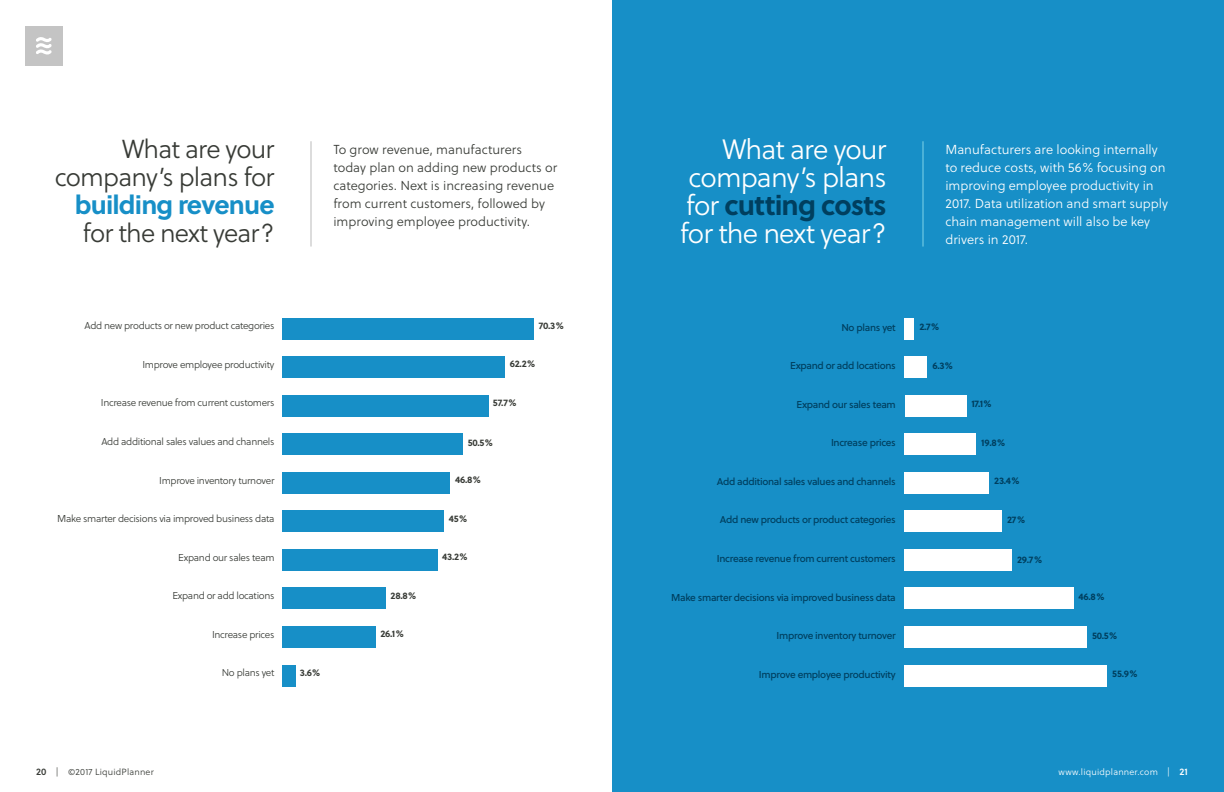
<style>
.page{position:relative;width:1224px;height:792px;background:#fff}
.page>*{position:absolute;margin:0;border:0;box-sizing:border-box;transform-origin:0 0}
.t1{font:300 28px/28.1px "Soleil";letter-spacing:-.03em;color:#fff;text-align:right}
.t2{font:300 26px/28.1px "Soleil";letter-spacing:-.03em;color:#383b36;text-align:right}
.t3{font:700 26px "Soleil";letter-spacing:-.03em;color:#178fc7}
.t4{font:300 13px/18px "Soleil";color:#fff}
.t5{font:300 13px/18px "Soleil";color:#383b36}
.t6{font:300 10px "Soleil";letter-spacing:-.03em;color:#383b36}
.t7{font:10px "Soleil";letter-spacing:-.03em;color:#003f5f}
.t8{font:700 9.5px "Soleil";letter-spacing:-.03em;color:#383b36}
.t9{font:700 9.5px "Soleil";letter-spacing:-.015em;color:#003f5f}
.t10{font:300 9px "Soleil";letter-spacing:.02em;color:#fff}
.t11{font:300 9px "Soleil";letter-spacing:.02em;color:#383b36}
.s1{font-weight:700;color:#003f5f}
.s2{font-weight:600;font-size:9.5px}
</style>
<div class="page">
<div style="left:612px;top:0;width:612px;height:792px;background:#178fc7"></div>
<div style="left:25px;top:26px;width:37px;height:40px;background:#c4c4c4"></div>
<svg style="left:36px;top:37px;width:16px;height:18px"></svg>
<div style="left:282px;top:665px;width:13px;height:21px;background:#178fc7"></div>
<div style="left:282px;top:511px;width:162px;height:21px;background:#178fc7"></div>
<div style="left:282px;top:588px;width:104px;height:21px;background:#178fc7"></div>
<div style="left:282px;top:549px;width:155px;height:22px;background:#178fc7"></div>
<div style="left:282px;top:472px;width:168px;height:21px;background:#178fc7"></div>
<div style="left:282px;top:356px;width:223px;height:22px;background:#178fc7"></div>
<div style="left:282px;top:434px;width:181px;height:21px;background:#178fc7"></div>
<div style="left:282px;top:626px;width:94px;height:22px;background:#178fc7"></div>
<div style="left:282px;top:318px;width:252px;height:21px;background:#178fc7"></div>
<div style="left:282px;top:395px;width:207px;height:21px;background:#178fc7"></div>
<hr style="left:922px;top:141px;width:2px;height:106px;background:#80d4e7">
<hr style="left:310px;top:141px;width:2px;height:106px;background:#bbb">
<div style="left:905px;top:665px;width:202px;height:21px;background:#fff"></div>
<div style="left:905px;top:318px;width:9px;height:21px;background:#fff"></div>
<div style="left:905px;top:588px;width:169px;height:21px;background:#fff"></div>
<div style="left:905px;top:356px;width:22px;height:22px;background:#fff"></div>
<div style="left:905px;top:395px;width:61px;height:21px;background:#fff"></div>
<div style="left:905px;top:626px;width:182px;height:22px;background:#fff"></div>
<div style="left:905px;top:472px;width:84px;height:21px;background:#fff"></div>
<div style="left:905px;top:434px;width:71px;height:21px;background:#fff"></div>
<div style="left:904px;top:511px;width:98px;height:21px;background:#fff"></div>
<div style="left:905px;top:549px;width:107px;height:22px;background:#fff"></div>
<h2 class="t2" style="left:55px;top:134px;width:221px">What are your company’s plans for</h2>
<h2 class="t3" style="left:75px;top:184px;width:201px">building revenue</h2>
<h2 class="t2" style="left:82px;top:219px;width:194px">for the next year?</h2>
<h3 class="t5" style="left:333px;top:140px;width:225px">To grow revenue, manufacturers today plan on adding new products or categories. Next is increasing revenue from current customers, followed by improving employee productivity.</h3>
<h1 class="t1" style="left:680px;top:135px;width:208px">What are your company’s plans for <span class="s1">cutting costs </span>for the next year?</h1>
<h3 class="t4" style="left:945px;top:140px;width:224px">Manufacturers are looking internally to reduce costs, with 56% focusing on improving employee productivity in 2017. Data utilization and smart supply chain management will also be key drivers in 2017.</h3>
<p class="t6" style="left:85px;top:319px;width:191px">Add new products or new product categories</p>
<p class="t8" style="left:539px;top:318px;width:26px">70.3%</p>
<p class="t7" style="left:841px;top:319px;width:56px">No plans yet</p>
<p class="t9" style="left:919px;top:319px;width:22px">2.7%</p>
<p class="t6" style="left:142px;top:357px;width:134px">Improve employee productivity</p>
<p class="t8" style="left:510px;top:357px;width:27px">62.2%</p>
<p class="t6" style="left:101px;top:396px;width:175px">Increase revenue from current customers</p>
<p class="t8" style="left:493px;top:395px;width:25px">57.7%</p>
<p class="t7" style="left:790px;top:358px;width:107px">Expand or add locations</p>
<p class="t9" style="left:932px;top:358px;width:22px">6.3%</p>
<p class="t7" style="left:797px;top:397px;width:101px">Expand our sales team</p>
<p class="t9" style="left:971px;top:397px;width:22px">17.1%</p>
<p class="t6" style="left:102px;top:434px;width:174px">Add additional sales values and channels</p>
<p class="t8" style="left:468px;top:435px;width:27px">50.5%</p>
<p class="t7" style="left:831px;top:435px;width:66px">Increase prices</p>
<p class="t9" style="left:981px;top:435px;width:26px">19.8%</p>
<p class="t6" style="left:159px;top:473px;width:117px">Improve inventory turnover</p>
<p class="t8" style="left:455px;top:472px;width:28px">46.8%</p>
<p class="t7" style="left:717px;top:474px;width:180px">Add additional sales values and channels</p>
<p class="t9" style="left:994px;top:474px;width:27px">23.4%</p>
<p class="t6" style="left:57px;top:512px;width:219px">Make smarter decisions via improved business data</p>
<p class="t8" style="left:449px;top:511px;width:20px">45%</p>
<p class="t6" style="left:178px;top:550px;width:98px">Expand our sales team</p>
<p class="t8" style="left:442px;top:550px;width:27px">43.2%</p>
<p class="t7" style="left:720px;top:512px;width:177px">Add new products or product categories</p>
<p class="t9" style="left:1007px;top:512px;width:20px">27%</p>
<p class="t7" style="left:717px;top:551px;width:181px">Increase revenue from current customers</p>
<p class="t9" style="left:1017px;top:552px;width:27px">29.7%</p>
<p class="t6" style="left:172px;top:589px;width:104px">Expand or add locations</p>
<p class="t8" style="left:391px;top:588px;width:27px">28.8%</p>
<p class="t7" style="left:671px;top:589px;width:226px">Make smarter decisions via improved business data</p>
<p class="t9" style="left:1078px;top:589px;width:28px">46.8%</p>
<p class="t6" style="left:212px;top:627px;width:64px">Increase prices</p>
<p class="t8" style="left:381px;top:627px;width:25px">26.1%</p>
<p class="t7" style="left:777px;top:628px;width:121px">Improve inventory turnover</p>
<p class="t9" style="left:1092px;top:628px;width:27px">50.5%</p>
<p class="t6" style="left:222px;top:666px;width:54px">No plans yet</p>
<p class="t8" style="left:300px;top:665px;width:22px">3.6%</p>
<p class="t7" style="left:759px;top:667px;width:138px">Improve employee productivity</p>
<p class="t9" style="left:1112px;top:667px;width:27px">55.9%</p>
<p class="t11" style="left:36px;top:765px;width:119px"><span class="s2">20</span> | ©2017 LiquidPlanner</p>
<p class="t10" style="left:1059px;top:765px;width:131px">www.liquidplanner.com | <span class="s2">21</span></p>
</div>
